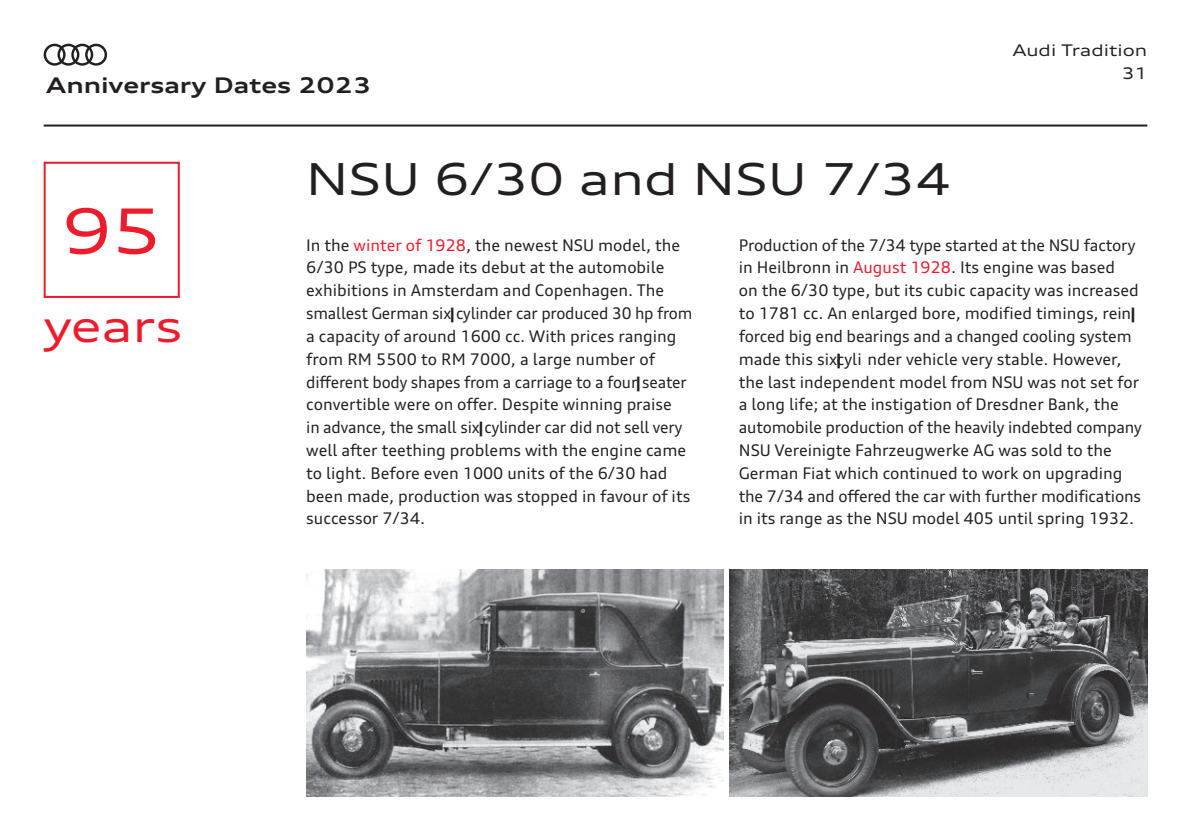
<style>
.page{position:relative;width:1191px;height:840px;background:#fff}
.page>*{position:absolute;margin:0;border:0;box-sizing:border-box;transform-origin:0 0}
.t1{font:expanded 62.2px "Audi Type";color:#ee1b2d}
.t2{font:expanded 44px "Audi Type";color:#231f20}
.t3{font:expanded 44px "Audi Type";letter-spacing:-.01em;color:#ee1b2d}
.t4{font:700 expanded 21.6px "Audi Type";color:#231f20}
.t5{font:16px/22.8px "Audi Type";color:#231f20}
.t6{font:expanded 16px/22.8px "Audi Type";color:#231f20;text-align:right}
.s1{color:#ee1b2d}
</style>
<div class="page">
<hr style="left:44px;top:124px;width:1103px;height:2px;background:#231f20">
<svg style="left:44px;top:44px;width:63px;height:22px"></svg>
<img style="left:729px;top:569px;width:418px;height:226px">
<div style="left:44px;top:162px;width:136px;height:136px;border:2px solid #ee1b2d"></div>
<img style="left:306px;top:569px;width:418px;height:226px">
<h3 class="t4" style="left:46px;top:72px;width:326px">Anniversary Dates 2023</h3>
<h2 class="t2" style="left:306px;top:152px;width:646px">NSU 6/30 and NSU 7/34</h2>
<p class="t6" style="left:1012px;top:38px;width:136px">Audi Tradition<br>31</p>
<h1 class="t1" style="left:62px;top:192px;width:101px">95</h1>
<h2 class="t3" style="left:44px;top:298px;width:141px">years</h2>
<p class="t5" style="left:306px;top:233px;width:387px">In the <span class="s1">winter of 1928</span>, the newest NSU model, the 6/30 PS type, made its debut at the automobile exhibitions in Amsterdam and Copenhagen. The smallest German six≠ cylinder car produced 30 hp from a capacity of around 1600 cc. With prices ranging from RM 5500 to RM 7000, a large number of different body shapes from a carriage to a four≠ seater convertible were on offer. Despite winning praise<br>in advance, the small six≠ cylinder car did not sell very well after teething problems with the engine came to light. Before even 1000 units of the 6/30 had been made, production was stopped in favour of its successor 7/34.</p>
<p class="t5" style="left:739px;top:233px;width:404px">Production of the 7/34 type started at the NSU factory in Heilbronn in <span class="s1">August 1928</span>. Its engine was based<br>on the 6/30 type, but its cubic capacity was increased to 1781 cc. An enlarged bore, modified timings, rein≠ forced big end bearings and a changed cooling system made this six≠cyli nder vehicle very stable. However, the last independent model from NSU was not set for a long life; at the instigation of Dresdner Bank, the automobile production of the heavily indebted company NSU Vereinigte Fahrzeugwerke AG was sold to the German Fiat which continued to work on upgrading the 7/34 and offered the car with further modifications in its range as the NSU model 405 until spring 1932.</p>
</div>
